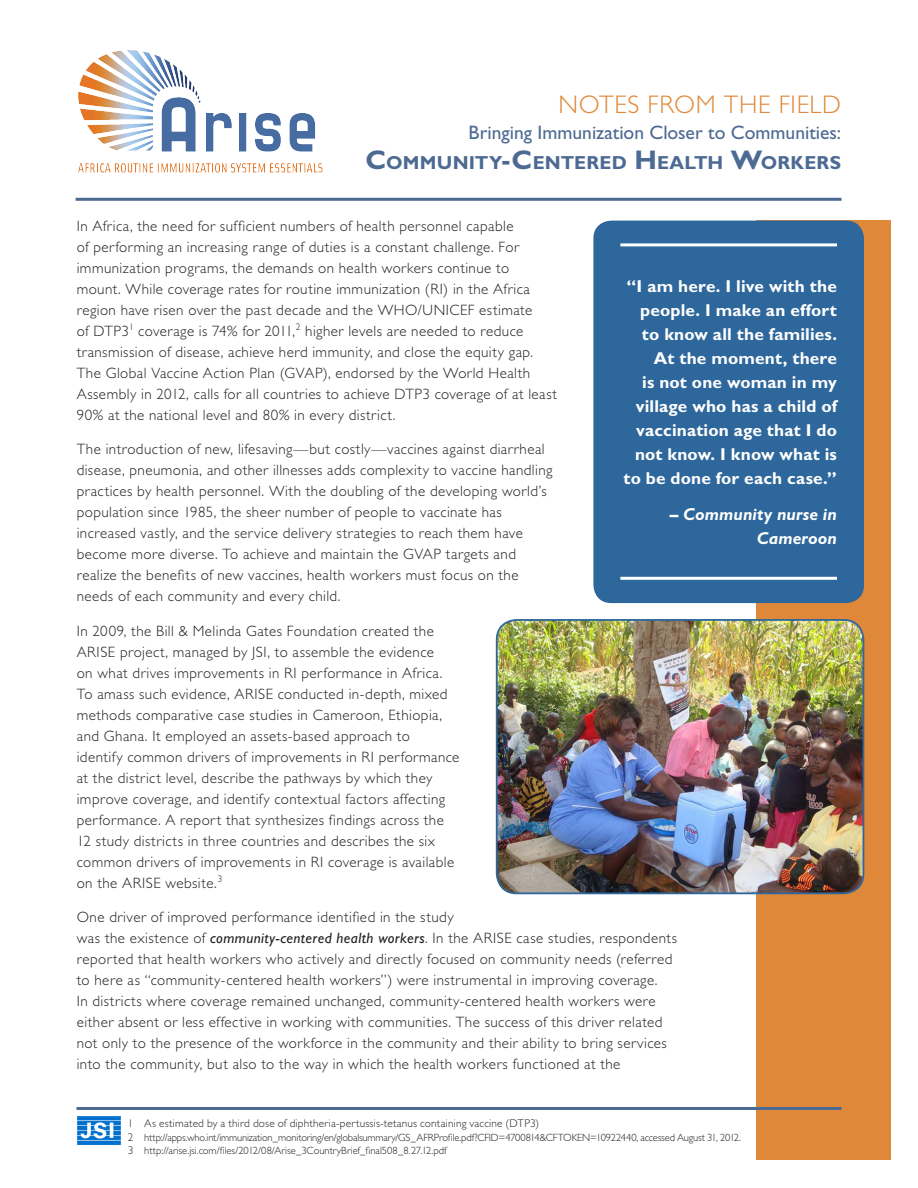
<style>
.page{position:relative;width:918px;height:1188px;background:#fff}
.page>*{position:absolute;margin:0;border:0;box-sizing:border-box;transform-origin:0 0}
.t1{font:300 25.5px "Gill Sans Std";letter-spacing:.025em;color:#e08839}
.t2{font:19.5px "Gill Sans Std";color:#4d6a92}
.subTitle{font:700 18.9px "Gill Sans Std";letter-spacing:.015em;color:#4d6a92}
.pullQuote1{font:700 17.25px/24px "Gill Sans Std";letter-spacing:.01em;color:#fff;text-align:right}
.pullQuote1-2{font:italic 700 17.25px/24px "Gill Sans Std";letter-spacing:.005em;color:#fff;text-align:right}
.t3{font:300 15px/21px "Gill Sans Std";letter-spacing:.03em;color:#231f20}
.footNotes{font:300 11.25px "Gill Sans Std";letter-spacing:.015em;color:#231f20}
.footNotes-2{font:300 10.5px "Gill Sans Std";letter-spacing:-.015em;color:#231f20}
.s1{font-size:27px}
.s2{font-weight:400;font-style:italic}
.s3{font-size:11.25px}
</style>
<div class="page">
<img style="left:78px;top:50px;width:245px;height:123px">
<div style="left:756px;top:221px;width:134px;height:939px;background:#e08839"></div>
<img style="left:77px;top:1116px;width:44px;height:29px">
<hr style="left:76px;top:198px;width:766px;height:3px;background:#4d6a92">
<hr style="left:76px;top:1107px;width:766px;height:3px;background:#4d6a92">
<div style="left:593px;top:221px;width:271px;height:382px;background:#2e679b;border-radius:18px"></div>
<hr style="left:620px;top:243px;width:217px;height:3px;background:#fff">
<hr style="left:620px;top:577px;width:217px;height:3px;background:#fff">
<img style="left:497px;top:620px;width:366px;height:273px">
<div style="left:496px;top:619px;width:368px;height:275px;border:2px solid #2e679b;border-radius:20px"></div>
<p class="t1" style="left:559px;top:91px;width:284px">NOTES FROM THE FIELD</p>
<p class="t2" style="left:468px;top:121px;width:374px">Bringing Immunization Closer to Communities:</p>
<p class="subTitle" style="left:365px;top:151px;width:477px"><span class="s1">C</span>OMMUNITY<span class="s1">-C</span>ENTERED <span class="s1">H</span>EALTH <span class="s1">W</span>ORKERS</p>
<p class="t3" style="left:77px;top:215px;width:482px">In Africa, the need for sufficient numbers of health personnel capable<br>of performing an increasing range of duties is a constant challenge. For immunization programs, the demands on health workers continue to mount. While coverage rates for routine immunization (RI) in the Africa region have risen over the past decade and the WHO/UNICEF estimate<br>of DTP3<sup>1</sup> coverage is 74% for 2011,<sup>2</sup> higher levels are needed to reduce transmission of disease, achieve herd immunity, and close the equity gap.<br>The Global Vaccine Action Plan (GVAP), endorsed by the World Health Assembly in 2012, calls for all countries to achieve DTP3 coverage of at least 90% at the national level and 80% in every district.</p>
<p class="t3" style="left:77px;top:439px;width:477px">The introduction of new, lifesaving—but costly—vaccines against diarrheal disease, pneumonia, and other illnesses adds complexity to vaccine handling practices by health personnel. With the doubling of the developing world’s population since 1985, the sheer number of people to vaccinate has increased vastly, and the service delivery strategies to reach them have become more diverse. To achieve and maintain the GVAP targets and realize the benefits of new vaccines, health workers must focus on the needs of each community and every child.</p>
<p class="t3" style="left:77px;top:620px;width:384px">In 2009, the Bill &amp; Melinda Gates Foundation created the ARISE project, managed by JSI, to assemble the evidence<br>on what drives improvements in RI performance in Africa.<br>To amass such evidence, ARISE conducted in-depth, mixed methods comparative case studies in Cameroon, Ethiopia, and Ghana. It employed an assets-based approach to identify common drivers of improvements in RI performance at the district level, describe the pathways by which they improve coverage, and identify contextual factors affecting performance. A report that synthesizes findings across the 12 study districts in three countries and describes the six common drivers of improvements in RI coverage is available on the ARISE website.<sup>3</sup></p>
<p class="t3" style="left:77px;top:907px;width:602px">One driver of improved performance identified in the study<br>was the existence of <span class="s2">community-centered health workers</span>. In the ARISE case studies, respondents reported that health workers who actively and directly focused on community needs (referred to here as “community-centered health workers”) were instrumental in improving coverage.<br>In districts where coverage remained unchanged, community-centered health workers were either absent or less effective in working with communities. The success of this driver related not only to the presence of the workforce in the community and their ability to bring services into the community, but also to the way in which the health workers functioned at the</p>
<p class="pullQuote1" style="left:624px;top:274px;width:215px">“I am here. I live with the people. I make an effort to know all the families.<br>At the moment, there<br>is not one woman in my village who has a child of vaccination age that I do not know. I know what is to be done for each case.”</p>
<p class="pullQuote1-2" style="left:670px;top:502px;width:169px">– Community nurse in<br>Cameroon</p>
<p class="footNotes" style="left:128px;top:1117px;width:413px">1 As estimated by a third dose of diphtheria-pertussis-tetanus containing vaccine (DTP3)</p>
<p class="footNotes" style="left:128px;top:1131px;width:7px">2</p>
<p class="footNotes-2" style="left:144px;top:1131px;width:598px">http://apps.who.int/immunization_monitoring/en/globalsummary/GS_AFRProfile.pdf?CFID=4700814&amp;CFTOKEN=10922440, accessed August 31, 2012.</p>
<p class="footNotes-2" style="left:128px;top:1145px;width:320px"><span class="s3">3</span> http://arise.jsi.com/files/2012/08/Arise_3CountryBrief_final508_8.27.12.pdf</p>
</div>
